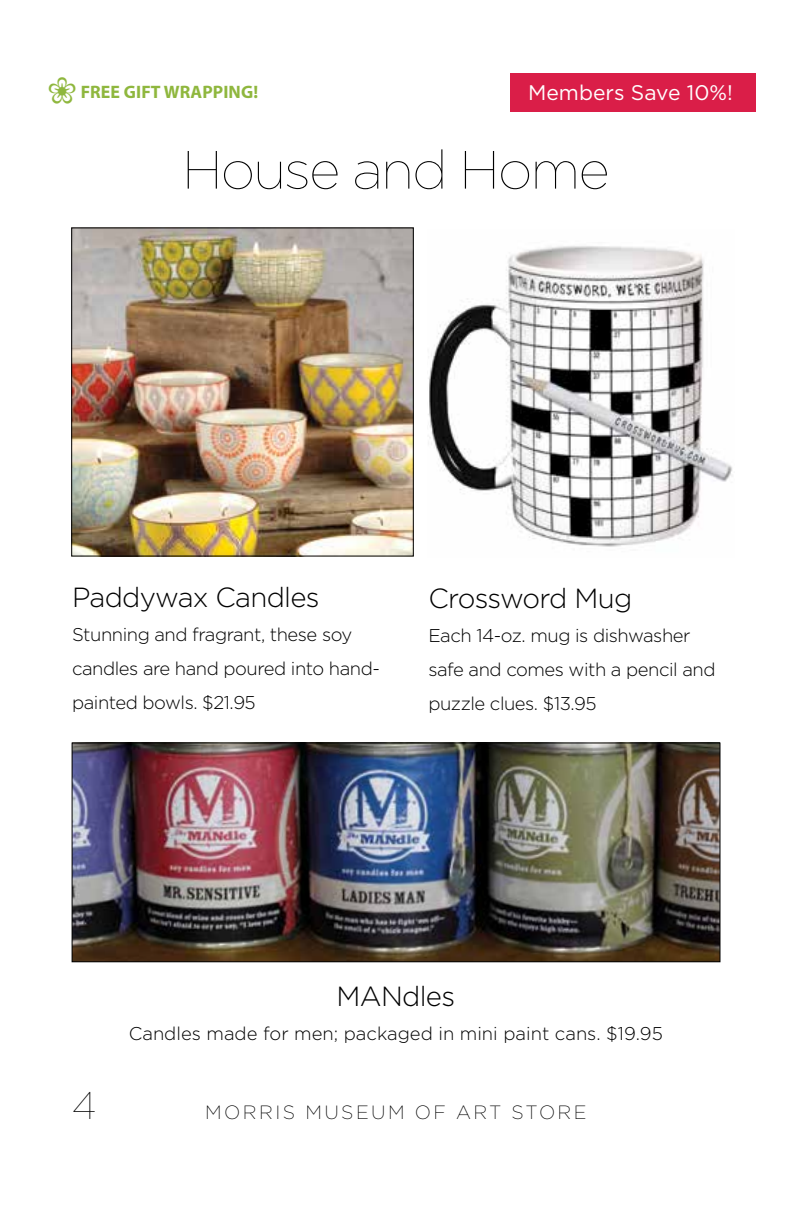
<style>
.page{position:relative;width:792px;height:1224px;background:#fff}
.page>*{position:absolute;margin:0;border:0;box-sizing:border-box;transform-origin:0 0}
.t1{font:100 53.8px "Gotham";letter-spacing:-.03em;color:#000}
.t2{font:100 38.4px "Gotham";color:#000}
.t3{font:300 27.6px "Gotham";letter-spacing:-.025em;color:#000}
.t4{font:21.2px "Gotham";color:#fff}
.t5{font:200 19.2px "Gotham";letter-spacing:.125em;color:#000}
.t6{font:300 18.4px/34px "Gotham";letter-spacing:-.025em;color:#000}
.t7{font:300 18.4px "Gotham";color:#000}
.t8{font:700 18px "Myriad Pro";letter-spacing:.005em;color:#8fb73e}
</style>
<div class="page">
<div style="left:510px;top:73px;width:245px;height:39px;background:#da1e48"></div>
<img style="left:73px;top:230px;width:339px;height:324px">
<div style="left:71px;top:228px;width:343px;height:328px;border:1px solid #000"></div>
<img style="left:428px;top:246px;width:304px;height:301px">
<img style="left:74px;top:745px;width:644px;height:215px">
<div style="left:72px;top:743px;width:648px;height:219px;border:1px solid #000"></div>
<p class="t8" style="left:48px;top:81px;width:212px">❀ FREE GIFT WRAPPING!</p>
<p class="t4" style="left:528px;top:80px;width:206px">Members Save 10%!</p>
<h1 class="t1" style="left:182px;top:141px;width:429px">House and Home</h1>
<h3 class="t3" style="left:72px;top:582px;width:249px">Paddywax Candles</h3>
<p class="t6" style="left:72px;top:617px;width:309px">Stunning and fragrant, these soy candles are hand poured into hand&shy;painted bowls. $21.95</p>
<h3 class="t3" style="left:428px;top:583px;width:205px">Crossword Mug</h3>
<p class="t6" style="left:428px;top:618px;width:289px">Each 14-oz. mug is dishwasher safe and comes with a pencil and puzzle clues. $13.95</p>
<h2 class="t2" style="left:72px;top:1085px;width:25px">4</h2>
<h3 class="t3" style="left:337px;top:981px;width:120px">MANdles</h3>
<p class="t7" style="left:129px;top:1023px;width:536px">Candles made for men; packaged in mini paint cans. $19.95</p>
<p class="t5" style="left:205px;top:1102px;width:383px">MORRIS MUSEUM OF ART STORE</p>
</div>
